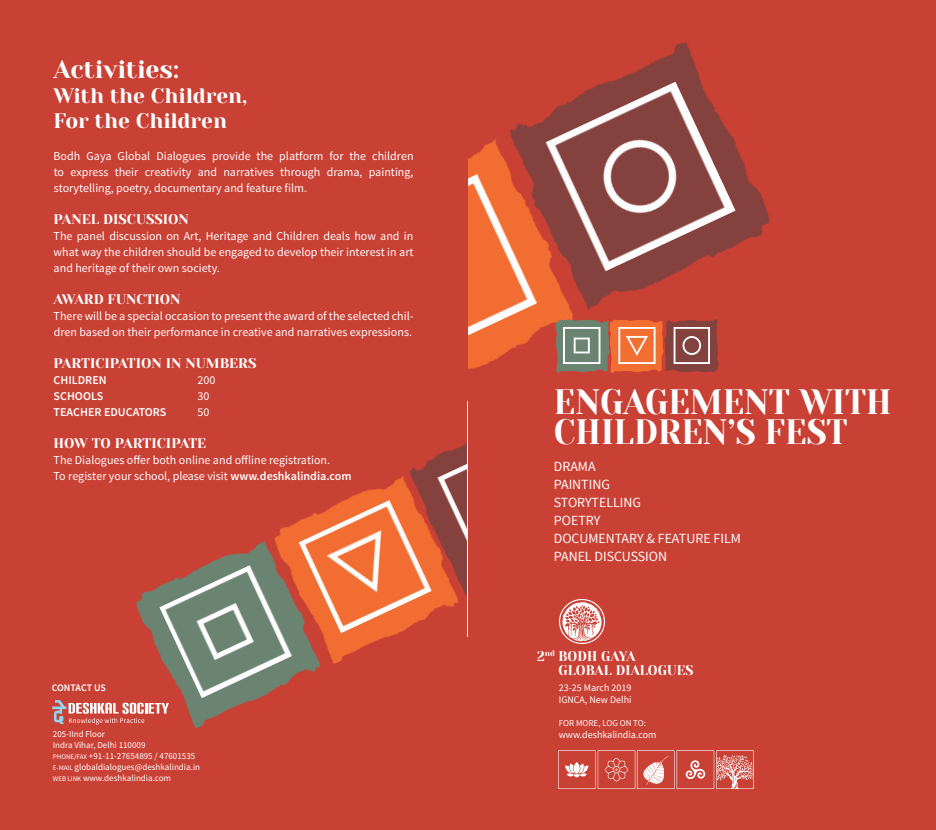
<style>
.page{position:relative;width:936px;height:830px;background:#fff}
.page>*{position:absolute;margin:0;border:0;box-sizing:border-box;transform-origin:0 0}
.t1{font:35.1px "Yeseva One";color:#fff;scale:.95 1}
.t2{font:25px "Yeseva One";color:#fff}
.t3{font:21px/25px "Yeseva One";color:#fff}
.t4{font:14px/18px "Source Sans Pro";color:#fff}
.t5{font:14px "Yeseva One";color:#fff}
.t6{font:14px/14px "Yeseva One";color:#fff;scale:.95 1}
.t7{font:12px/16px "Source Sans Pro";color:#fff;text-align:justify}
.t8{font:600 12px "Source Sans Pro";color:#fff}
.t9{font:10px/12px "Source Sans Pro";color:#fff}
.t10{font:600 10px "Source Sans Pro";letter-spacing:-.005em;color:#fff}
.t11{font:9px/10.8px "Source Sans Pro";color:#fff}
.s1{font-weight:600}
.s2{font-size:7px}
</style>
<div class="page">
<div style="left:467px;top:0;width:469px;height:830px;background:#c94035"></div>
<img style="left:515px;top:42px;width:255px;height:269px">
<img style="left:544px;top:82px;width:191px;height:190px">
<img style="left:468px;top:129px;width:116px;height:244px">
<img style="left:468px;top:173px;width:71px;height:190px">
<img style="left:555px;top:319px;width:163px;height:53px">
<img style="left:673px;top:327px;width:37px;height:36px">
<img style="left:619px;top:327px;width:36px;height:36px">
<img style="left:564px;top:327px;width:36px;height:36px">
<img style="left:559px;top:750px;width:194px;height:38px">
<img style="left:559px;top:599px;width:45px;height:44px">
<div style="left:0;top:0;width:467px;height:830px;background:#c94035"></div>
<img style="left:411px;top:442px;width:56px;height:154px">
<img style="left:437px;top:455px;width:30px;height:114px">
<img style="left:279px;top:468px;width:186px;height:196px">
<img style="left:298px;top:499px;width:135px;height:134px">
<img style="left:136px;top:533px;width:191px;height:196px">
<img style="left:159px;top:564px;width:135px;height:134px">
<svg style="left:52px;top:700px;width:117px;height:24px"></svg>
<hr style="left:467px;top:401px;width:1px;height:236px;background:#fff">
<h2 class="t2" style="left:53px;top:55px;width:127px">Activities:</h2>
<h3 class="t3" style="left:53px;top:84px;width:195px">With the Children,<br>For the Children</h3>
<p class="t7" style="left:54px;top:148px;width:361px">Bodh Gaya Global Dialogues provide the platform for the children to express their creativity and narratives through drama, painting, storytelling, poetry, documentary and feature film.</p>
<p class="t5" style="left:53px;top:211px;width:137px">PANEL DISCUSSION</p>
<p class="t7" style="left:54px;top:228px;width:361px">The panel discussion on Art, Heritage and Children deals how and in what way the children should be engaged to develop their interest in art and heritage of their own society.</p>
<p class="t5" style="left:53px;top:291px;width:129px">AWARD FUNCTION</p>
<p class="t7" style="left:54px;top:308px;width:361px">There will be a special occasion to present the award of the selected chil&shy;dren based on their performance in creative and narratives expressions.</p>
<p class="t5" style="left:53px;top:355px;width:204px">PARTICIPATION IN NUMBERS</p>
<p class="t8" style="left:54px;top:373px;width:55px">CHILDREN</p>
<p class="t7" style="left:197px;top:372px;width:19px">200</p>
<p class="t8" style="left:54px;top:389px;width:51px">SCHOOLS</p>
<p class="t7" style="left:197px;top:388px;width:13px">30</p>
<p class="t8" style="left:54px;top:405px;width:114px">TEACHER EDUCATORS</p>
<p class="t7" style="left:197px;top:404px;width:13px">50</p>
<p class="t5" style="left:53px;top:435px;width:154px">HOW TO PARTICIPATE</p>
<p class="t7" style="left:54px;top:452px;width:299px">The Dialogues offer both online and offline registration.<br>To register your school, please visit <span class="s1">www.deshkalindia.com</span></p>
<p class="t10" style="left:52px;top:681px;width:56px">CONTACT US</p>
<p class="t11" style="left:53px;top:729px;width:149px">205-IInd Floor<br>Indra Vihar, Delhi 110009<br><span class="s2">PHONE/FAX</span> +91-11-27654895 / 47601535<br><span class="s2">E-MAIL</span> globaldialogues@deshkalindia.in<br><span class="s2">WEB LINK</span> www.deshkalindia.com</p>
<h1 class="t1" style="left:554px;top:381px;width:73px">Engage</h1>
<h1 class="t1" style="left:690px;top:381px;width:210px">ment with</h1>
<h1 class="t1" style="left:554px;top:411px;width:45px">Child</h1>
<h1 class="t1" style="left:658px;top:411px;width:199px">ren’S FEST</h1>
<p class="t4" style="left:554px;top:457px;width:188px">Drama<br>Painting<br>Storytelling<br>Poetry<br>Documentary &amp; Feature Film<br>Panel Discussion</p>
<p class="t6" style="left:558px;top:649px;width:144px;text-indent:-21px">2<sup>nd</sup> BODH GAYA<br>GLOBAL DIALOGUES</p>
<p class="t9" style="left:559px;top:682px;width:74px">23-25 M arch 2019<br>IGNCA</p>
<p class="t9" style="left:585px;top:694px;width:48px">, New Delhi</p>
<p class="t11" style="left:559px;top:717px;width:24px">FOR MORE</p>
<p class="t11" style="left:598px;top:717px;width:10px">, LOG</p>
<p class="t11" style="left:620px;top:717px;width:28px">ON TO:</p>
<p class="t9" style="left:559px;top:728px;width:99px">www.deshkalindia.com</p>
</div>
